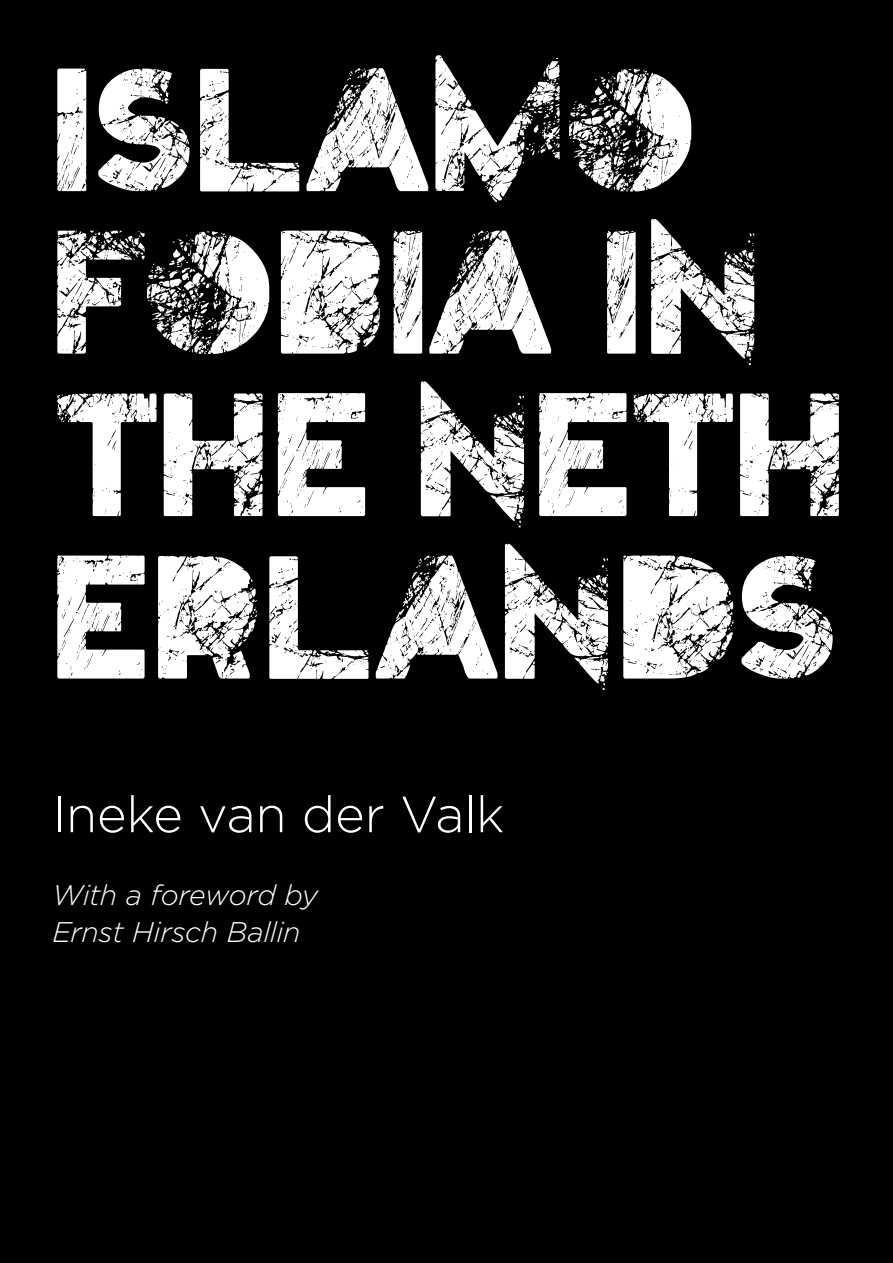
<style>
.page{position:relative;width:893px;height:1263px;background:#000}
.page>*{position:absolute;margin:0;border:0;box-sizing:border-box;transform-origin:0 0}
.t1{font:203.1px/162.4px "Truskey";color:#fff}
.t2{font:300 50.7px "Gotham";letter-spacing:-.005em;color:#fff}
.t3{font:italic 300 28.5px/36.6px "Gotham";letter-spacing:-.01em;color:#fff}
</style>
<div class="page">
<h1 class="t1" style="left:52px;top:46px;width:793px">ISLAMO<br>FOBIA IN<br>THE NETH<br>ERLANDS</h1>
<h2 class="t2" style="left:52px;top:782px;width:453px">Ineke van der Valk</h2>
<p class="t3" style="left:52px;top:876px;width:268px">With a foreword by<br>Ernst Hirsch Ballin</p>
</div>
